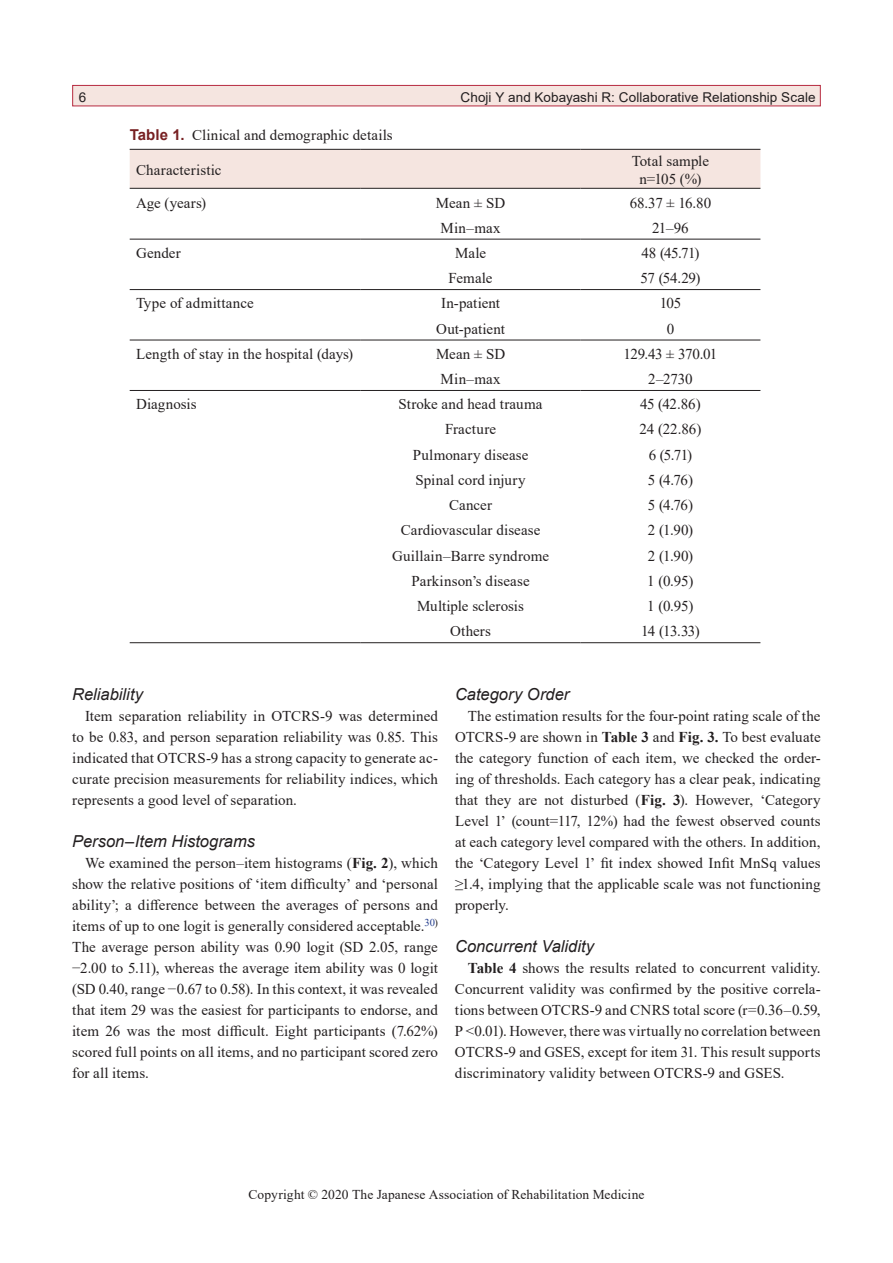
<style>
.page{position:relative;width:893px;height:1263px;background:#fff}
.page>*{position:absolute;margin:0;border:0;box-sizing:border-box;transform-origin:0 0}
.t1{font:italic 16.5px "Arial";color:#231f20}
.t2{font:15px/21px "Times New Roman";letter-spacing:.005em;color:#231f20;text-align:justify}
.t3{font:15px "Times New Roman";letter-spacing:-.03em;color:#231f20}
.t4{font:13.5px "Times New Roman";letter-spacing:.005em;color:#231f20}
.t5{font:13.5px "Arial";letter-spacing:.005em;color:#231f20}
.s1{font-family:"Arial";font-weight:700;color:#772022}
.s2{font-weight:700}
</style>
<div class="page">
<div style="left:72px;top:85px;width:749px;height:21px;background:#f5e5e0;border:1px solid #b72b40"></div>
<div style="left:130px;top:150px;width:630px;height:38px;background:#f5e5e0"></div>
<hr style="left:130px;top:642px;width:231px;height:1px;background:#231f20">
<hr style="left:361px;top:642px;width:219px;height:1px;background:#231f20">
<hr style="left:580px;top:642px;width:180px;height:1px;background:#231f20">
<hr style="left:130px;top:149px;width:231px;height:1px;background:#231f20">
<hr style="left:130px;top:188px;width:231px;height:1px;background:#231f20">
<hr style="left:361px;top:149px;width:219px;height:1px;background:#231f20">
<hr style="left:361px;top:188px;width:219px;height:1px;background:#231f20">
<hr style="left:580px;top:149px;width:180px;height:1px;background:#231f20">
<hr style="left:580px;top:188px;width:180px;height:1px;background:#231f20">
<hr style="left:130px;top:239px;width:231px;height:1px;background:#231f20">
<hr style="left:361px;top:239px;width:219px;height:1px;background:#231f20">
<hr style="left:580px;top:239px;width:180px;height:1px;background:#231f20">
<hr style="left:130px;top:289px;width:231px;height:1px;background:#231f20">
<hr style="left:361px;top:289px;width:219px;height:1px;background:#231f20">
<hr style="left:580px;top:289px;width:180px;height:1px;background:#231f20">
<hr style="left:130px;top:340px;width:231px;height:1px;background:#231f20">
<hr style="left:361px;top:340px;width:219px;height:1px;background:#231f20">
<hr style="left:580px;top:340px;width:180px;height:1px;background:#231f20">
<hr style="left:130px;top:390px;width:231px;height:1px;background:#231f20">
<hr style="left:361px;top:390px;width:219px;height:1px;background:#231f20">
<hr style="left:580px;top:390px;width:180px;height:1px;background:#231f20">
<p class="t5" style="left:79px;top:87px;width:9px">6</p>
<p class="t5" style="left:461px;top:88px;width:357px">Choji Y and Kobayashi R: Collaborative Relationship Scale</p>
<p class="t2" style="left:130px;top:124px;width:265px"><span class="s1">Table 1.</span> Clinical and demographic details</p>
<p class="t2" style="left:136px;top:159px;width:87px">Characteristic</p>
<p class="t2" style="left:632px;top:152px;width:79px;line-height:18px;text-align:center">Total sample n=105 (%)</p>
<p class="t2" style="left:136px;top:192px;width:72px">Age (years)</p>
<p class="t2" style="left:436px;top:192px;width:71px">Mean ± SD</p>
<p class="t2" style="left:630px;top:192px;width:83px">68.37 ± 16.80</p>
<p class="t2" style="left:441px;top:217px;width:61px">Min–max</p>
<p class="t2" style="left:652px;top:217px;width:38px">21–96</p>
<p class="t2" style="left:136px;top:242px;width:46px">Gender</p>
<p class="t2" style="left:455px;top:242px;width:32px">Male</p>
<p class="t2" style="left:641px;top:242px;width:60px">48 (45.71)</p>
<p class="t2" style="left:449px;top:267px;width:45px">Female</p>
<p class="t2" style="left:640px;top:267px;width:62px">57 (54.29)</p>
<p class="t2" style="left:136px;top:292px;width:119px">Type of admittance</p>
<p class="t2" style="left:441px;top:292px;width:61px">In-patient</p>
<p class="t2" style="left:660px;top:292px;width:23px">105</p>
<p class="t2" style="left:436px;top:318px;width:70px">Out-patient</p>
<p class="t2" style="left:667px;top:318px;width:9px">0</p>
<p class="t2" style="left:136px;top:343px;width:219px">Length of stay in the hospital (days)</p>
<p class="t2" style="left:436px;top:343px;width:71px">Mean ± SD</p>
<p class="t3" style="left:623px;top:343px;width:95px">129.43 ± 370.01</p>
<p class="t2" style="left:441px;top:368px;width:61px">Min–max</p>
<p class="t2" style="left:648px;top:368px;width:46px">2–2730</p>
<p class="t2" style="left:136px;top:393px;width:62px">Diagnosis</p>
<p class="t2" style="left:399px;top:393px;width:146px">Stroke and head trauma</p>
<p class="t2" style="left:640px;top:393px;width:62px">45 (42.86)</p>
<p class="t2" style="left:445px;top:418px;width:53px">Fracture</p>
<p class="t2" style="left:639px;top:418px;width:63px">24 (22.86)</p>
<p class="t2" style="left:413px;top:444px;width:117px">Pulmonary disease</p>
<p class="t2" style="left:649px;top:444px;width:45px">6 (5.71)</p>
<p class="t2" style="left:416px;top:469px;width:111px">Spinal cord injury</p>
<p class="t2" style="left:648px;top:469px;width:47px">5 (4.76)</p>
<p class="t2" style="left:449px;top:494px;width:45px">Cancer</p>
<p class="t2" style="left:648px;top:494px;width:47px">5 (4.76)</p>
<p class="t2" style="left:401px;top:519px;width:141px">Cardiovascular disease</p>
<p class="t2" style="left:648px;top:519px;width:47px">2 (1.90)</p>
<p class="t2" style="left:392px;top:545px;width:158px">Guillain–Barre syndrome</p>
<p class="t2" style="left:648px;top:545px;width:47px">2 (1.90)</p>
<p class="t2" style="left:411px;top:570px;width:120px">Parkinson’s disease</p>
<p class="t2" style="left:647px;top:570px;width:48px">1 (0.95)</p>
<p class="t2" style="left:417px;top:595px;width:108px">Multiple sclerosis</p>
<p class="t2" style="left:647px;top:595px;width:48px">1 (0.95)</p>
<p class="t2" style="left:450px;top:620px;width:42px">Others</p>
<p class="t2" style="left:641px;top:620px;width:60px">14 (13.33)</p>
<p class="t1" style="left:72px;top:683px;width:72px">Reliability</p>
<p class="t2" style="left:72px;top:705px;width:367px;text-indent:13px">Item separation reliability in OTCRS-9 was determined to be 0.83, and person separation reliability was 0.85. This indicated that OTCRS-9 has a strong capacity to generate ac&shy;curate precision measurements for reliability indices, which represents a good level of separation.</p>
<p class="t1" style="left:72px;top:831px;width:184px">Person–Item Histograms</p>
<p class="t2" style="left:72px;top:852px;width:367px;text-indent:13px">We examined the person–item histograms (<span class="s2">Fig. 2</span>), which show the relative positions of ‘item difficulty’ and ‘personal ability’; a difference between the averages of persons and items of up to one logit is generally considered acceptable.<sup>30</sup><sup>)<br></sup>The average person ability was 0.90 logit (SD 2.05, range −2.00 to 5.11), whereas the average item ability was 0 logit (SD 0.40, range −0.67 to 0.58). In this context, it was revealed that item 29 was the easiest for participants to endorse, and item 26 was the most difficult. Eight participants (7.62%) scored full points on all items, and no participant scored zero for all items.</p>
<p class="t1" style="left:455px;top:683px;width:116px">Category Order</p>
<p class="t2" style="left:455px;top:705px;width:367px;text-indent:13px">The estimation results for the four-point rating scale of the OTCRS-9 are shown in <span class="s2">Table 3</span> and <span class="s2">Fig. 3.</span> To best evaluate the category function of each item, we checked the order&shy;ing of thresholds. Each category has a clear peak, indicating that they are not disturbed (<span class="s2">Fig. 3</span>). However, ‘Category Level 1’ (count=117, 12%) had the fewest observed counts at each category level compared with the others. In addition, the ‘Category Level 1’ fit index showed Infit MnSq values ≥1.4, implying that the applicable scale was not functioning properly.</p>
<p class="t1" style="left:455px;top:936px;width:141px">Concurrent Validity</p>
<p class="t2" style="left:455px;top:957px;width:367px;text-indent:13px"><span class="s2">Table 4</span> shows the results related to concurrent validity.<br>Concurrent validity was confirmed by the positive correla&shy;tions between OTCRS-9 and CNRS total score (r=0.36–0.59, P &lt;0.01). However, there was virtually no correlation between OTCRS-9 and GSES, except for item 31. This result supports discriminatory validity between OTCRS-9 and GSES.</p>
<p class="t4" style="left:248px;top:1185px;width:397px">Copyright © 2020 The Japanese Association of Rehabilitation Medicine</p>
</div>
